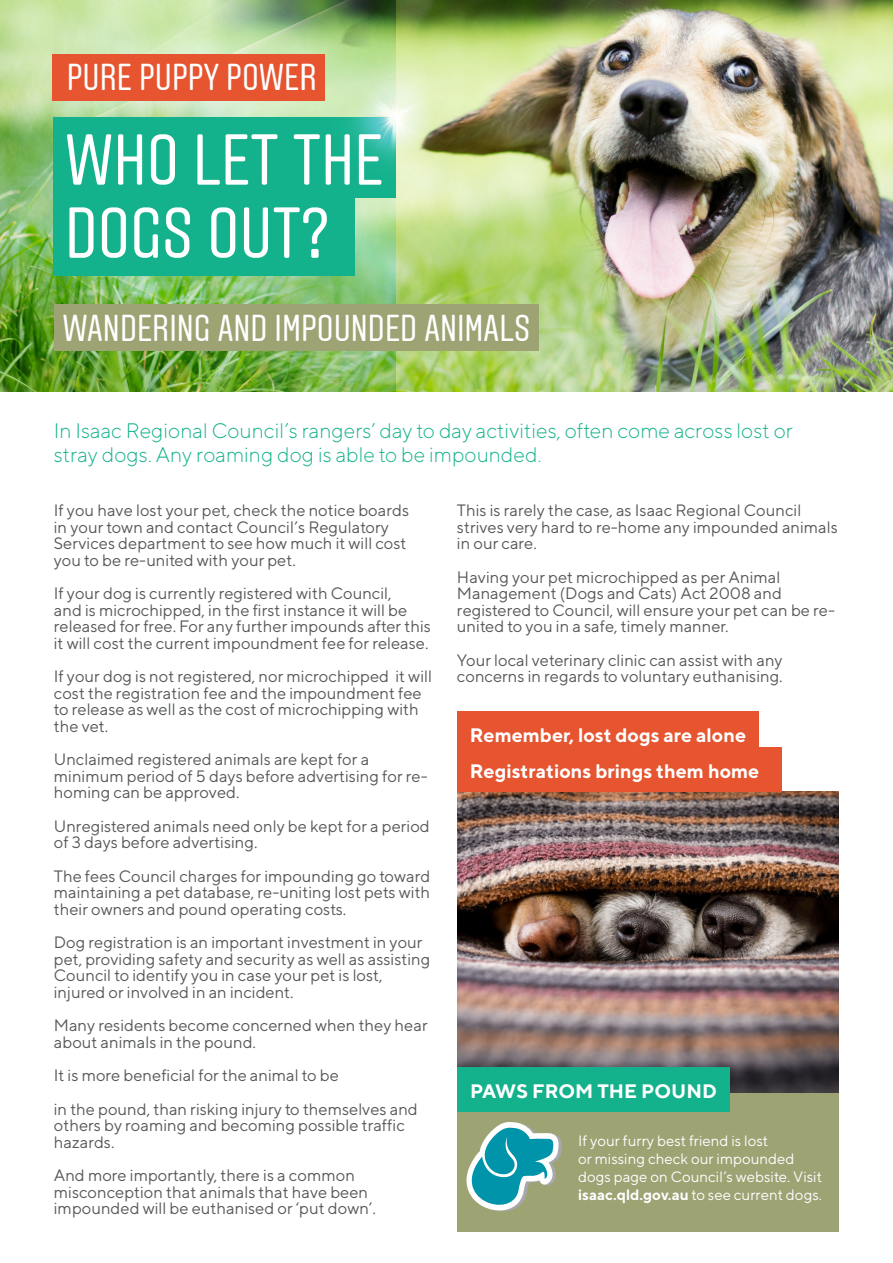
<style>
.page{position:relative;width:893px;height:1263px;background:#fff}
.page>*{position:absolute;margin:0;border:0;box-sizing:border-box;transform-origin:0 0}
.t1{font:72px "Aveny T";color:#fff}
.t2{font:37.5px "Aveny T";color:#fff}
.t3{font:300 21px/24px "TT Norms";color:#13b28c}
.t4{font:700 19.5px "TT Norms";color:#fff}
.t5{font:16.5px/16.5px "TT Norms";color:#57585a}
.t6{font:15px/18px "TT Norms";color:#fff}
.s1{font-weight:700}
</style>
<div class="page">
<img style="left:457px;top:792px;width:382px;height:301px">
<img style="left:395px;top:0;width:498px;height:391px">
<img style="left:0;top:0;width:395px;height:391px">
<div style="left:53px;top:54px;width:272px;height:47px;background:#e65530"></div>
<div style="left:53px;top:117px;width:342px;height:81px;background:#13b28c"></div>
<div style="left:53px;top:186px;width:302px;height:89px;background:#13b28c"></div>
<img style="left:305px;top:27px;width:181px;height:181px;border-radius:91px">
<div style="left:457px;top:1093px;width:382px;height:138px;background:#9ea374"></div>
<div style="left:457px;top:1067px;width:273px;height:45px;background:#13b28c"></div>
<svg style="left:466px;top:1122px;width:96px;height:90px"></svg>
<div style="left:457px;top:712px;width:302px;height:44px;background:#e65530"></div>
<div style="left:457px;top:747px;width:324px;height:45px;background:#e65530"></div>
<div style="left:54px;top:304px;width:485px;height:47px;background:#9ea374"></div>
<p class="t2" style="left:67px;top:57px;width:251px">PURE PUPPY POWER</p>
<p class="t1" style="left:65px;top:120px;width:320px">WHO LET THE</p>
<p class="t1" style="left:65px;top:193px;width:266px">DOGS OUT?</p>
<p class="t2" style="left:62px;top:307px;width:469px">WANDERING AND IMPOUNDED ANIMALS</p>
<p class="t3" style="left:54px;top:418px;width:741px">In Isaac Regional Council’s rangers’ day to day activities, often come across lost or stray dogs. Any roaming dog is able to be impounded.</p>
<p class="t5" style="left:54px;top:502px;width:357px">If you have lost your pet, check the notice boards in your town and contact Council’s Regulatory Services department to see how much it will cost you to be re-united with your pet.</p>
<p class="t5" style="left:54px;top:585px;width:379px">If your dog is currently registered with Council,<br>and is microchipped, in the first instance it will be released for free. For any further impounds after this it will cost the current impoundment fee for release.</p>
<p class="t5" style="left:54px;top:668px;width:380px">If your dog is not registered, nor microchipped it will cost the registration fee and the impoundment fee to release as well as the cost of microchipping with the vet.</p>
<p class="t5" style="left:54px;top:751px;width:375px">Unclaimed registered animals are kept for a minimum period of 5 days before advertising for re&shy;homing can be approved.</p>
<p class="t5" style="left:54px;top:817px;width:378px">Unregistered animals need only be kept for a period of 3 days before advertising.</p>
<p class="t5" style="left:54px;top:867px;width:378px;text-align:justify">The fees Council charges for impounding go toward maintaining a pet database, re-uniting lost pets with their owners and pound operating costs.</p>
<p class="t5" style="left:54px;top:934px;width:378px">Dog registration is an important investment in your pet, providing safety and security as well as assisting Council to identify you in case your pet is lost, injured or involved in an incident.</p>
<p class="t5" style="left:54px;top:1017px;width:375px">Many residents become concerned when they hear about animals in the pound.</p>
<p class="t5" style="left:54px;top:1067px;width:286px">It is more beneficial for the animal to be</p>
<p class="t5" style="left:54px;top:1100px;width:365px">in the pound, than risking injury to themselves and others by roaming and becoming possible traffic hazards.</p>
<p class="t5" style="left:54px;top:1167px;width:323px">And more importantly, there is a common misconception that animals that have been impounded will be euthanised or ‘put down’.</p>
<p class="t5" style="left:457px;top:502px;width:382px">This is rarely the case, as Isaac Regional Council strives very hard to re-home any impounded animals in our care.</p>
<p class="t5" style="left:457px;top:568px;width:380px">Having your pet microchipped as per Animal Management (Dogs and Cats) Act 2008 and registered to Council, will ensure your pet can be re&shy;united to you in a safe, timely manner.</p>
<p class="t5" style="left:457px;top:651px;width:327px">Your local veterinary clinic can assist with any concerns in regards to voluntary euthanising.</p>
<p class="t4" style="left:470px;top:723px;width:278px">Remember, lost dogs are alone</p>
<p class="t4" style="left:470px;top:759px;width:291px">Registrations brings them home</p>
<p class="t4" style="left:470px;top:1078px;width:248px">PAWS FROM THE POUND</p>
<p class="t6" style="left:578px;top:1131px;width:245px">If your furry best friend is lost<br>or missing check our impounded dogs page on Council’s website. Visit <span class="s1">isaac.qld.gov.au</span> to see current dogs.</p>
</div>
